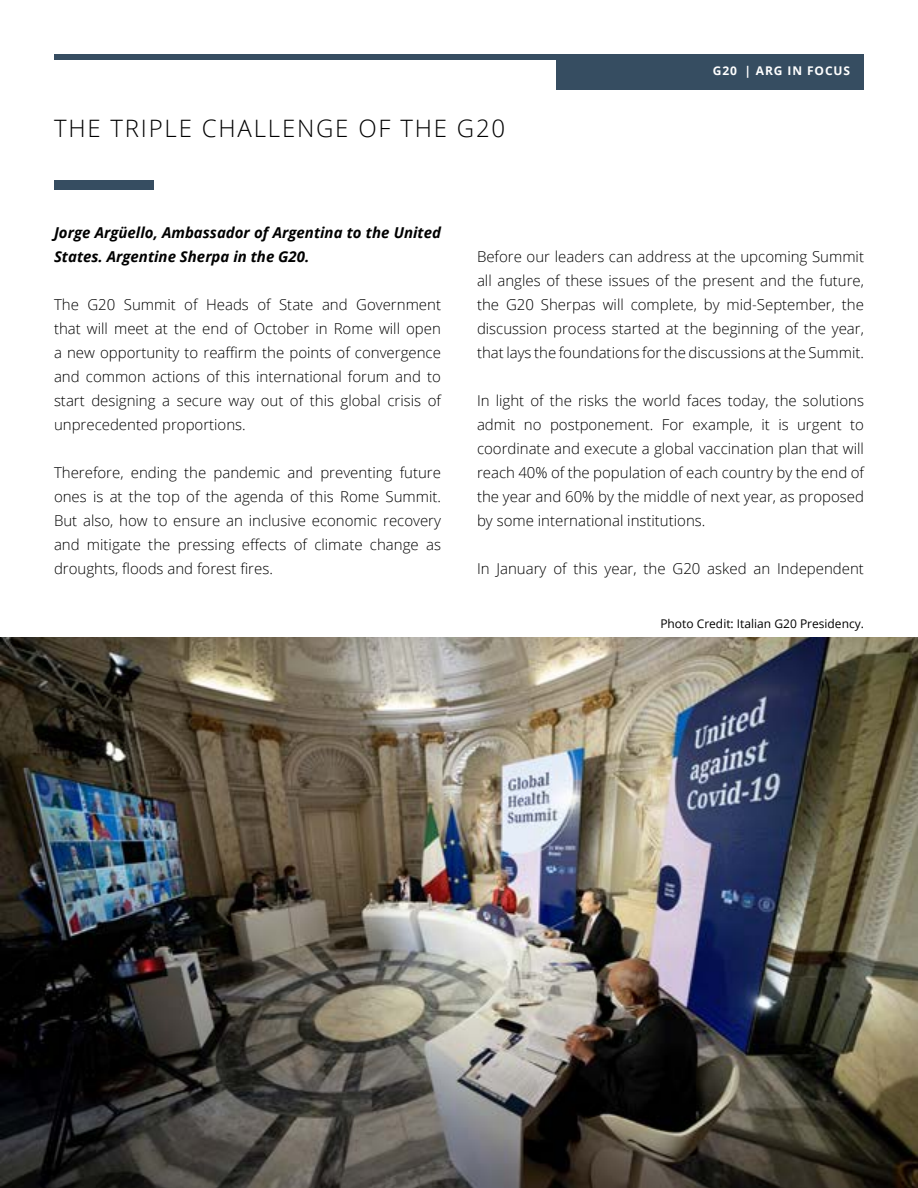
<style>
.page{position:relative;width:918px;height:1188px;background:#fff}
.page>*{position:absolute;margin:0;border:0;box-sizing:border-box;transform-origin:0 0}
.t1{font:300 24px "Open Sans";letter-spacing:.075em;color:#000}
.t2{font:300 15px/24px "Open Sans";color:#000;text-align:justify}
.t3{font:italic 700 15px/24px "Open Sans";color:#000}
.t4{font:12px "Open Sans";color:#000}
.t5{font:700 12px "Open Sans";letter-spacing:.075em;color:#fff}
</style>
<div class="page">
<div style="left:54px;top:54px;width:810px;height:5px;background:#364d61"></div>
<div style="left:556px;top:54px;width:308px;height:36px;background:#364d61"></div>
<img style="left:0;top:637px;width:918px;height:551px">
<div style="left:54px;top:180px;width:100px;height:9px;background:#364d61"></div>
<h1 class="t1" style="left:54px;top:111px;width:453px">THE TRIPLE CHALLENGE OF THE G20</h1>
<p class="t5" style="left:713px;top:62px;width:139px">G20 | ARG IN FOCUS</p>
<p class="t3" style="left:54px;top:220px;width:388px">Jorge Argüello, Ambassador of Argentina to the United<br>States. Argentine Sherpa in the G20.</p>
<p class="t2" style="left:54px;top:292px;width:389px">The G20 Summit of Heads of State and Government that will meet at the end of October in Rome will open a new opportunity to reaffirm the points of convergence and common actions of this international forum and to start designing a secure way out of this global crisis of unprecedented proportions.</p>
<p class="t2" style="left:54px;top:460px;width:389px">Therefore, ending the pandemic and preventing future ones is at the top of the agenda of this Rome Summit.<br>But also, how to ensure an inclusive economic recovery and mitigate the pressing effects of climate change as droughts, floods and forest fires.</p>
<p class="t2" style="left:477px;top:244px;width:389px">Before our leaders can address at the upcoming Summit all angles of these issues of the present and the future, the G20 Sherpas will complete, by mid-September, the discussion process started at the beginning of the year, that lays the foundations for the discussions at the Summit.</p>
<p class="t2" style="left:477px;top:388px;width:389px">In light of the risks the world faces today, the solutions admit no postponement. For example, it is urgent to coordinate and execute a global vaccination plan that will reach 40% of the population of each country by the end of the year and 60% by the middle of next year, as proposed by some international institutions.</p>
<p class="t2" style="left:477px;top:556px;width:389px">In January of this year, the G20 asked an Independent</p>
<p class="t4" style="left:660px;top:616px;width:205px">Photo Credit: Italian G20 Presidency.</p>
</div>
